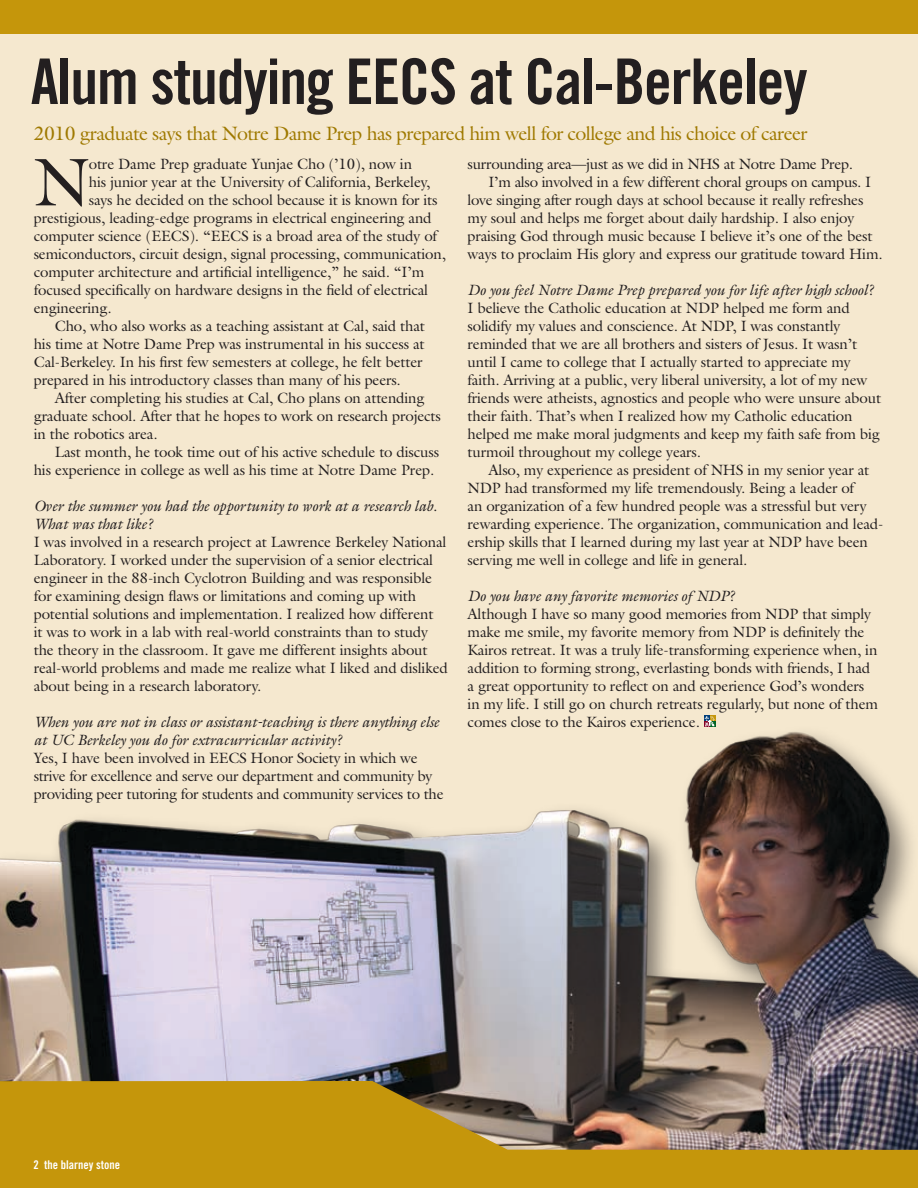
<style>
.page{position:relative;width:918px;height:1188px;background:#fff}
.page>*{position:absolute;margin:0;border:0;box-sizing:border-box;transform-origin:0 0}
.t1{font:67.95px "Galliard";color:#231f20}
.t2{font:63px "Trade Gothic Bold Cond Twenty";letter-spacing:-.02em;color:#231f20}
.t3{font:19.5px "Galliard";letter-spacing:-.03em;color:#9f7900}
.t4{font:15px/18px "Galliard";letter-spacing:-.01em;color:#231f20}
.t5{font:italic 15px/18px "Galliard";letter-spacing:-.01em;color:#231f20}
.t6{font:12px "Trade Gothic Bold Cond Twenty";color:#fff}
</style>
<div class="page">
<div style="left:0;top:17px;width:918px;height:1156px;background:#f5e8cf"></div>
<img style="left:0;top:731px;width:918px;height:350px">
<div style="left:0;top:0;width:918px;height:34px;background:#c5960b"></div>
<svg style="left:704px;top:716px;width:12px;height:11px"></svg>
<svg style="left:0;top:1081px;width:918px;height:107px;background:#ab8729"></svg>
<h2 class="t2" style="left:31px;top:43px;width:343px">Alum studying EECS</h2>
<h2 class="t2" style="left:469px;top:43px;width:341px">at Cal-Berkeley</h2>
<h3 class="t3" style="left:34px;top:121px;width:775px">2010 graduate says that Notre Dame Prep has prepared him well for college and his choice of career</h3>
<h1 class="t1" style="left:34px;top:139px;width:57px">N</h1>
<p class="t4" style="left:89px;top:155px;width:325px">otre Dame Prep graduate Yunjae Cho (’10), now in</p>
<p class="t4" style="left:89px;top:173px;width:343px">his junior year at the University of California, Berkeley,</p>
<p class="t4" style="left:89px;top:191px;width:350px">says he decided on the school because it is known for its</p>
<p class="t4" style="left:34px;top:209px;width:399px">prestigious, leading-edge programs in electrical engineering and</p>
<p class="t4" style="left:34px;top:227px;width:405px">computer science (EECS). “EECS is a broad area of the study of</p>
<p class="t4" style="left:34px;top:245px;width:414px">semiconductors, circuit design, signal processing, communication,</p>
<p class="t4" style="left:34px;top:263px;width:392px">computer architecture and artificial intelligence,” he said. “I’m</p>
<p class="t4" style="left:34px;top:281px;width:396px">focused specifically on hardware designs in the field of electrical</p>
<p class="t4" style="left:34px;top:299px;width:79px">engineering.</p>
<p class="t4" style="left:55px;top:317px;width:372px">Cho, who also works as a teaching assistant at Cal, said that</p>
<p class="t4" style="left:34px;top:335px;width:392px">his time at Notre Dame Prep was instrumental in his success at</p>
<p class="t4" style="left:34px;top:353px;width:390px">Cal-Berkeley. In his first few semesters at college, he felt better</p>
<p class="t4" style="left:34px;top:371px;width:369px">prepared in his introductory classes than many of his peers.</p>
<p class="t4" style="left:55px;top:389px;width:371px">After completing his studies at Cal, Cho plans on attending</p>
<p class="t4" style="left:34px;top:407px;width:409px">graduate school. After that he hopes to work on research projects</p>
<p class="t4" style="left:34px;top:425px;width:125px">in the robotics area.</p>
<p class="t4" style="left:55px;top:443px;width:386px">Last month, he took time out of his active schedule to discuss</p>
<p class="t4" style="left:34px;top:461px;width:402px">his experience in college as well as his time at Notre Dame Prep.</p>
<p class="t5" style="left:34px;top:497px;width:405px">Over the summer you had the opportunity to work at a research lab.<br>What was that like?</p>
<p class="t4" style="left:34px;top:533px;width:416px">I was involved in a research project at Lawrence Berkeley National Laboratory. I worked under the supervision of a senior electrical engineer in the 88-inch Cyclotron Building and was responsible for examining design flaws or limitations and coming up with potential solutions and implementation. I realized how different<br>it was to work in a lab with real-world constraints than to study the theory in the classroom. It gave me different insights about real-world problems and made me realize what I liked and disliked about being in a research laboratory.</p>
<p class="t5" style="left:34px;top:713px;width:407px">When you are not in class or assistant-teaching is there anything else at UC Berkeley you do for extracurricular activity?</p>
<p class="t4" style="left:34px;top:749px;width:411px">Yes, I have been involved in EECS Honor Society in which we strive for excellence and serve our department and community by providing peer tutoring for students and community services to the</p>
<p class="t4" style="left:468px;top:155px;width:387px">surrounding area—just as we did in NHS at Notre Dame Prep.</p>
<p class="t4" style="left:489px;top:173px;width:384px">I’m also involved in a few different choral groups on campus. I</p>
<p class="t4" style="left:468px;top:191px;width:397px">love singing after rough days at school because it really refreshes</p>
<p class="t4" style="left:468px;top:209px;width:388px">my soul and helps me forget about daily hardship. I also enjoy</p>
<p class="t4" style="left:468px;top:227px;width:406px">praising God through music because I believe it’s one of the best</p>
<p class="t4" style="left:468px;top:245px;width:417px">ways to proclaim His glory and express our gratitude toward Him.</p>
<p class="t5" style="left:468px;top:281px;width:407px">Do you feel Notre Dame Prep prepared you for life after high school?</p>
<p class="t4" style="left:468px;top:299px;width:415px">I believe the Catholic education at NDP helped me form and solidify my values and conscience. At NDP, I was constantly reminded that we are all brothers and sisters of Jesus. It wasn’t until I came to college that I actually started to appreciate my faith. Arriving at a public, very liberal university, a lot of my new friends were atheists, agnostics and people who were unsure about their faith. That’s when I realized how my Catholic education helped me make moral judgments and keep my faith safe from big turmoil throughout my college years.</p>
<p class="t4" style="left:468px;top:461px;width:417px;text-indent:21px">Also, my experience as president of NHS in my senior year at NDP had transformed my life tremendously. Being a leader of<br>an organization of a few hundred people was a stressful but very rewarding experience. The organization, communication and lead&shy;ership skills that I learned during my last year at NDP have been serving me well in college and life in general.</p>
<p class="t5" style="left:468px;top:587px;width:268px">Do you have any favorite memories of NDP?</p>
<p class="t4" style="left:468px;top:605px;width:412px">Although I have so many good memories from NDP that simply make me smile, my favorite memory from NDP is definitely the Kairos retreat. It was a truly life-transforming experience when, in addition to forming strong, everlasting bonds with friends, I had a great opportunity to reflect on and experience God’s wonders in my life. I still go on church retreats regularly, but none of them comes close to the Kairos experience.</p>
<p class="t6" style="left:34px;top:1158px;width:88px">2 the blarney stone</p>
</div>
